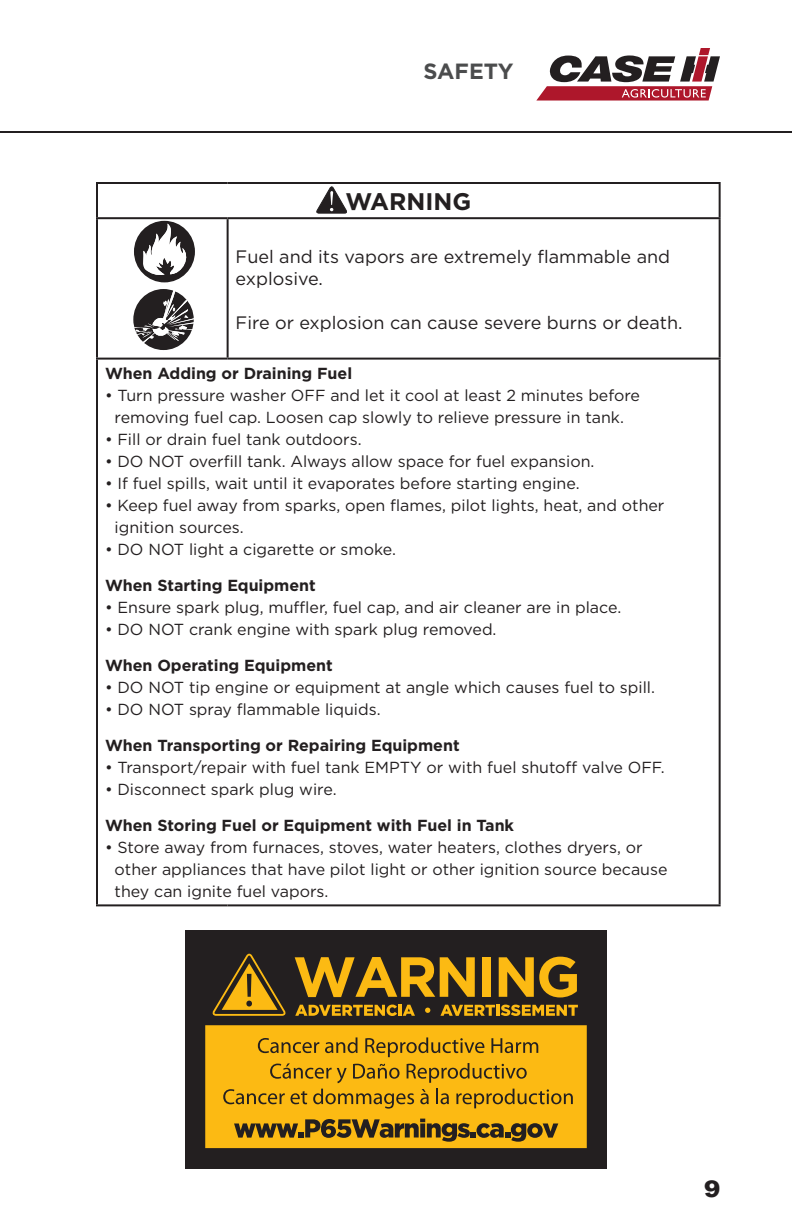
<style>
.page{position:relative;width:792px;height:1224px;background:#fff}
.page>*{position:absolute;margin:0;border:0;box-sizing:border-box;transform-origin:0 0}
.t1{font:700 24px "Gotham";color:#231f20}
.t2{font:24px "Akzidenz Grotesk BQ Super";color:#231f20}
.t3{font:700 22px "Gotham";color:#4b4c4d}
.t4{font:18px "Gotham";color:#231f20}
.t5{font:16px "Gotham";color:#231f20}
.t6{font:700 16px "Gotham";color:#231f20}
</style>
<div class="page">
<hr style="left:0;top:131px;width:792px;height:2px;background:#231f20">
<svg style="left:536px;top:48px;width:184px;height:53px"></svg>
<hr style="left:96px;top:219px;width:2px;height:139px;background:#231f20">
<hr style="left:227px;top:219px;width:2px;height:139px;background:#231f20">
<hr style="left:719px;top:219px;width:2px;height:139px;background:#231f20">
<hr style="left:96px;top:358px;width:132px;height:2px;background:#231f20">
<hr style="left:96px;top:360px;width:2px;height:544px;background:#231f20">
<hr style="left:228px;top:358px;width:493px;height:2px;background:#231f20">
<hr style="left:719px;top:360px;width:2px;height:544px;background:#231f20">
<hr style="left:96px;top:904px;width:132px;height:2px;background:#231f20">
<hr style="left:228px;top:904px;width:493px;height:2px;background:#231f20">
<hr style="left:96px;top:182px;width:132px;height:2px;background:#231f20">
<hr style="left:96px;top:184px;width:2px;height:33px;background:#231f20">
<hr style="left:228px;top:182px;width:493px;height:2px;background:#231f20">
<hr style="left:719px;top:184px;width:2px;height:33px;background:#231f20">
<hr style="left:96px;top:217px;width:132px;height:2px;background:#231f20">
<hr style="left:228px;top:217px;width:493px;height:2px;background:#231f20">
<svg style="left:316px;top:186px;width:31px;height:28px"></svg>
<div style="left:134px;top:290px;width:59px;height:59px;background:#231f20;border-radius:50%"></div>
<svg style="left:133px;top:290px;width:61px;height:54px"></svg>
<div style="left:135px;top:222px;width:59px;height:60px;background:#231f20;border-radius:50%"></div>
<div style="left:134px;top:221px;width:61px;height:61px;border:2px solid #231f20;border-radius:50%"></div>
<svg style="left:141px;top:224px;width:50px;height:52px"></svg>
<div style="left:185px;top:930px;width:422px;height:238px;background:#231f20"></div>
<svg style="left:205px;top:953px;width:382px;height:196px;fill:#fcba13"></svg>
<svg style="left:212px;top:954px;width:74px;height:62px"></svg>
<svg style="left:295px;top:957px;width:180px;height:40px"></svg>
<div style="left:482px;top:957px;width:9px;height:40px;background:#fcba13"></div>
<svg style="left:499px;top:957px;width:78px;height:40px"></svg>
<svg style="left:258px;top:1038px;width:61px;height:15px"></svg>
<svg style="left:325px;top:1037px;width:33px;height:16px"></svg>
<svg style="left:365px;top:1037px;width:119px;height:20px;background:#ca9615"></svg>
<svg style="left:491px;top:1038px;width:47px;height:15px"></svg>
<svg style="left:270px;top:1063px;width:77px;height:20px;background:#d19b15"></svg>
<svg style="left:353px;top:1064px;width:47px;height:15px"></svg>
<svg style="left:407px;top:1063px;width:120px;height:20px;background:#cb9715"></svg>
<svg style="left:223px;top:1089px;width:62px;height:15px"></svg>
<svg style="left:291px;top:1091px;width:16px;height:13px"></svg>
<svg style="left:313px;top:1089px;width:101px;height:20px;background:#cb9715"></svg>
<svg style="left:420px;top:1089px;width:9px;height:15px"></svg>
<svg style="left:436px;top:1089px;width:13px;height:15px"></svg>
<svg style="left:456px;top:1089px;width:117px;height:19px;background:#ca9615"></svg>
<svg style="left:234px;top:1119px;width:324px;height:23px"></svg>
<svg style="left:295px;top:1005px;width:102px;height:11px"></svg>
<hr style="left:398px;top:1005px;width:4px;height:11px;background:#fcba13">
<svg style="left:403px;top:1005px;width:12px;height:11px"></svg>
<svg style="left:425px;top:1008px;width:5px;height:5px"></svg>
<svg style="left:440px;top:1005px;width:55px;height:11px"></svg>
<hr style="left:496px;top:1005px;width:4px;height:11px;background:#fcba13">
<svg style="left:501px;top:1005px;width:77px;height:11px"></svg>
<p class="t3" style="left:423px;top:57px;width:92px">SAFETY</p>
<p class="t1" style="left:345px;top:186px;width:127px">WARNING</p>
<p class="t4" style="left:236px;top:245px;width:436px">Fuel and its vapors are extremely flammable and</p>
<p class="t4" style="left:236px;top:267px;width:89px">explosive.</p>
<p class="t4" style="left:236px;top:311px;width:448px">Fire or explosion can cause severe burns or death.</p>
<p class="t6" style="left:105px;top:363px;width:249px">When Adding or Draining Fuel</p>
<p class="t5" style="left:105px;top:385px;width:537px">• Turn pressure washer OFF and let it cool at least 2 minutes before</p>
<p class="t5" style="left:115px;top:407px;width:511px">removing fuel cap. Loosen cap slowly to relieve pressure in tank.</p>
<p class="t5" style="left:105px;top:429px;width:258px">• Fill or drain fuel tank outdoors.</p>
<p class="t5" style="left:105px;top:451px;width:491px">• DO NOT overfill tank. Always allow space for fuel expansion.</p>
<p class="t5" style="left:105px;top:473px;width:476px">• If fuel spills, wait until it evaporates before starting engine.</p>
<p class="t5" style="left:105px;top:495px;width:561px">• Keep fuel away from sparks, open flames, pilot lights, heat, and other</p>
<p class="t5" style="left:115px;top:517px;width:131px">ignition sources.</p>
<p class="t5" style="left:105px;top:539px;width:293px">• DO NOT light a cigarette or smoke.</p>
<p class="t6" style="left:105px;top:575px;width:212px">When Starting Equipment</p>
<p class="t5" style="left:105px;top:597px;width:518px">• Ensure spark plug, muffler, fuel cap, and air cleaner are in place.</p>
<p class="t5" style="left:105px;top:619px;width:393px">• DO NOT crank engine with spark plug removed.</p>
<p class="t6" style="left:105px;top:655px;width:229px">When Operating Equipment</p>
<p class="t5" style="left:105px;top:677px;width:552px">• DO NOT tip engine or equipment at angle which causes fuel to spill.</p>
<p class="t5" style="left:105px;top:699px;width:277px">• DO NOT spray flammable liquids.</p>
<p class="t6" style="left:105px;top:735px;width:356px">When Transporting or Repairing Equipment</p>
<p class="t5" style="left:105px;top:757px;width:561px">• Transport/repair with fuel tank EMPTY or with fuel shutoff valve OFF.</p>
<p class="t5" style="left:105px;top:779px;width:233px">• Disconnect spark plug wire.</p>
<p class="t6" style="left:105px;top:815px;width:411px">When Storing Fuel or Equipment with Fuel in Tank</p>
<p class="t5" style="left:105px;top:837px;width:539px">• Store away from furnaces, stoves, water heaters, clothes dryers, or</p>
<p class="t5" style="left:115px;top:859px;width:554px">other appliances that have pilot light or other ignition source because</p>
<p class="t5" style="left:115px;top:881px;width:215px">they can ignite fuel vapors.</p>
<h1 class="t2" style="left:704px;top:1174px;width:17px">9</h1>
</div>
